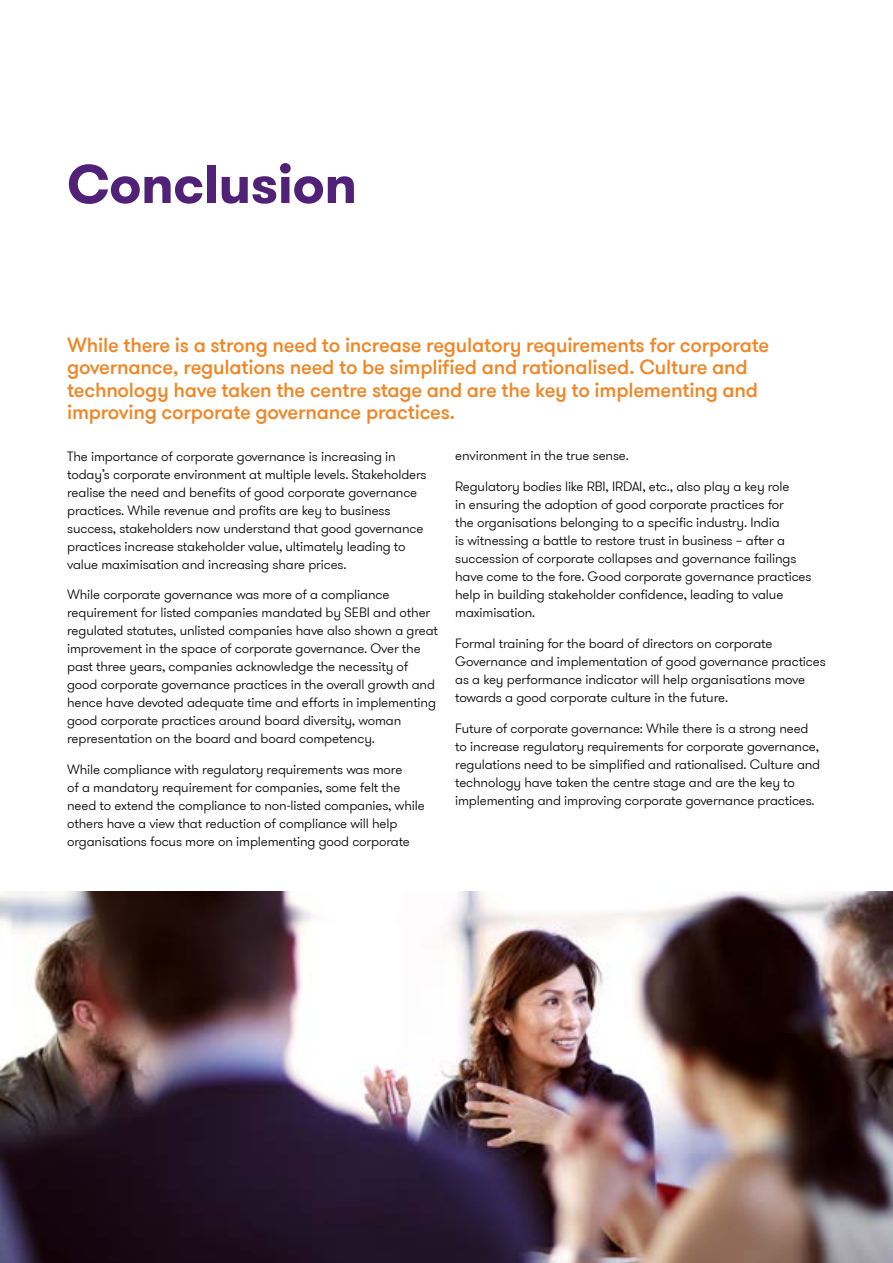
<style>
.page{position:relative;width:893px;height:1263px;background:#fff}
.page>*{position:absolute;margin:0;border:0;box-sizing:border-box;transform-origin:0 0}
.t1{font:700 54px "GT Walsheim Pro";letter-spacing:-.01em;color:#512178}
.t2{font:500 20.25px/22.5px "GT Walsheim Pro";letter-spacing:-.01em;color:#f18625}
.t3{font:300 13.5px/18px "GT Walsheim Pro";letter-spacing:-.01em;color:#000}
</style>
<div class="page">
<img style="left:0;top:891px;width:893px;height:372px">
<h1 class="t1" style="left:67px;top:149px;width:291px">Conclusion</h1>
<p class="t2" style="left:67px;top:334px;width:703px">While there is a strong need to increase regulatory requirements for corporate governance, regulations need to be simplified and rationalised. Culture and technology have taken the centre stage and are the key to implementing and improving corporate governance practices.</p>
<p class="t3" style="left:67px;top:447px;width:361px">The importance of corporate governance is increasing in today’s corporate environment at multiple levels. Stakeholders realise the need and benefits of good corporate governance practices. While revenue and profits are key to business success, stakeholders now understand that good governance practices increase stakeholder value, ultimately leading to value maximisation and increasing share prices.</p>
<p class="t3" style="left:67px;top:586px;width:372px">While corporate governance was more of a compliance requirement for listed companies mandated by SEBI and other regulated statutes, unlisted companies have also shown a great improvement in the space of corporate governance. Over the past three years, companies acknowledge the necessity of good corporate governance practices in the overall growth and hence have devoted adequate time and efforts in implementing good corporate practices around board diversity, woman representation on the board and board competency.</p>
<p class="t3" style="left:67px;top:761px;width:359px">While compliance with regulatory requirements was more<br>of a mandatory requirement for companies, some felt the need to extend the compliance to non-listed companies, while others have a view that reduction of compliance will help organisations focus more on implementing good corporate</p>
<p class="t3" style="left:455px;top:447px;width:175px">environment in the true sense.</p>
<p class="t3" style="left:455px;top:478px;width:358px">Regulatory bodies like RBI, IRDAI, etc., also play a key role<br>in ensuring the adoption of good corporate practices for<br>the organisations belonging to a specific industry. India<br>is witnessing a battle to restore trust in business – after a succession of corporate collapses and governance failings have come to the fore. Good corporate governance practices help in building stakeholder confidence, leading to value maximisation.</p>
<p class="t3" style="left:455px;top:635px;width:372px">Formal training for the board of directors on corporate Governance and implementation of good governance practices as a key performance indicator will help organisations move towards a good corporate culture in the future.</p>
<p class="t3" style="left:455px;top:719px;width:367px">Future of corporate governance: While there is a strong need to increase regulatory requirements for corporate governance, regulations need to be simplified and rationalised. Culture and technology have taken the centre stage and are the key to implementing and improving corporate governance practices.</p>
</div>
